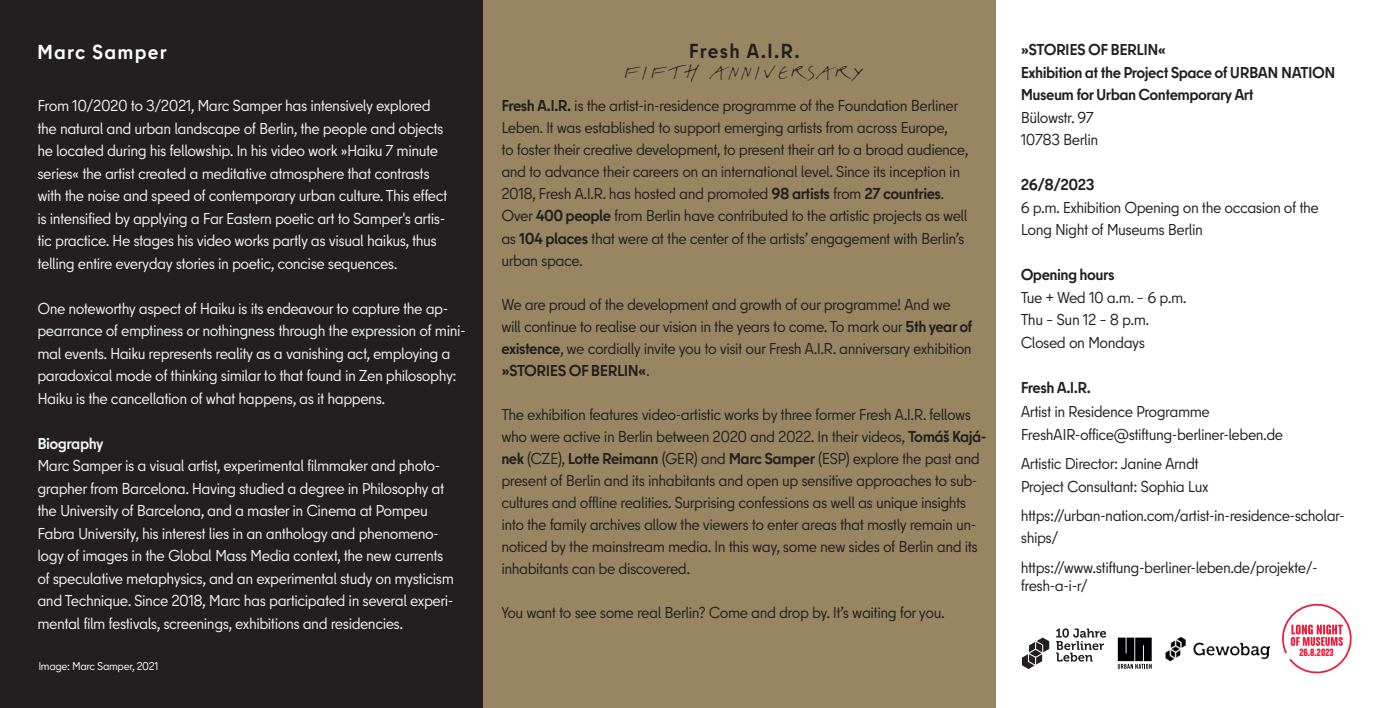
<style>
.page{position:relative;width:1378px;height:708px;background:#fff}
.page>*{position:absolute;margin:0;border:0;box-sizing:border-box;transform-origin:0 0}
.t1{font:700 20.25px "Berlin Type";letter-spacing:.055em;color:#231f20}
.t2{font:700 20.25px "Berlin Type";letter-spacing:.06em;color:#fff}
.t3{font:18px "Belle LT Pro";letter-spacing:.06em;color:#231f20}
.t4{font:15.75px/22.1px "Berlin Type";letter-spacing:-.03em;color:#231f20}
.t5{font:15.75px/22.5px "Berlin Type";letter-spacing:-.03em;color:#f2f3f4}
.t6{font:700 15.75px/22.5px "Berlin Type";letter-spacing:-.03em;color:#231f20}
.t7{font:700 15.75px "Berlin Type";letter-spacing:-.03em;color:#f2f3f4}
.t8{font:11.25px "Berlin Type";letter-spacing:-.03em;color:#fff}
.t9{font:11.25px "Chalet Comprime Hong Kong Sixty";letter-spacing:.005em;color:#ed1a3a}
.s1{font-weight:700}
</style>
<div class="page">
<div style="left:0;top:0;width:483px;height:708px;background:#231f20"></div>
<div style="left:483px;top:0;width:513px;height:708px;background:#988662"></div>
<svg style="left:1282px;top:603px;width:70px;height:71px"></svg>
<svg style="left:1118px;top:638px;width:33px;height:31px"></svg>
<img style="left:1165px;top:637px;width:104px;height:24px">
<svg style="left:1056px;top:628px;width:50px;height:34px"></svg>
<svg style="left:1022px;top:637px;width:27px;height:32px"></svg>
<p class="t2" style="left:37px;top:39px;width:131px">Marc Samper</p>
<p class="t1" style="left:689px;top:38px;width:112px">Fresh A.I.R.</p>
<p class="t6" style="left:1021px;top:38px;width:316px">»STORIES OF BERLIN«<br>Exhibition at the Project Space of URBAN NATION<br>Museum for Urban Contemporary Art</p>
<p class="t4" style="left:1021px;top:106px;width:79px">Bülowstr. 97<br>10783 Berlin</p>
<p class="t6" style="left:1021px;top:173px;width:75px">26/8/2023</p>
<p class="t4" style="left:1021px;top:196px;width:299px">6 p.m. Exhibition Opening on the occasion of the<br>Long Night of Museums Berlin</p>
<p class="t6" style="left:1021px;top:263px;width:95px">Opening hours</p>
<p class="t4" style="left:1021px;top:286px;width:167px">Tue + Wed 10 a.m. – 6 p.m.<br>Thu – Sun 12 – 8 p.m.<br>Closed on Mondays</p>
<p class="t6" style="left:1021px;top:376px;width:71px">Fresh A.I.R.</p>
<p class="t4" style="left:1021px;top:401px;width:264px">Artist in Residence Programme<br>FreshAIR-office@stiftung-berliner-leben.de</p>
<p class="t4" style="left:1021px;top:453px;width:189px">Artistic Director: Janine Arndt<br>Project Consultant: Sophia Lux</p>
<p class="t4" style="left:1021px;top:504px;width:325px">https://urban-nation.com/artist-in-residence-scholar&shy;ships/</p>
<p class="t4" style="left:1021px;top:558px;width:298px;line-height:18px">https://www.stiftung-berliner-leben.de/projekte/- fresh-a-i-r/</p>
<p class="t3" style="left:624px;top:61px;width:242px">FIFTH ANNIVERSARY</p>
<p class="t4" style="left:501px;top:95px;width:469px"><span class="s1">Fresh A.I.R.</span> is the artist-in-residence programme of the Foundation Berliner Leben. It was established to support emerging artists from across Europe,<br>to foster their creative development, to present their art to a broad audience, and to advance their careers on an international level. Since its inception in 2018, Fresh A.I.R. has hosted and promoted <span class="s1">98 artists</span> from <span class="s1">27 countries</span>.<br>Over <span class="s1">400 people</span> from Berlin have contributed to the artistic projects as well as <span class="s1">104 places</span> that were at the center of the artists’ engagement with Berlin’s urban space.</p>
<p class="t4" style="left:501px;top:293px;width:473px">We are proud of the development and growth of our programme! And we will continue to realise our vision in the years to come. To mark our <span class="s1">5th year of existence</span>, we cordially invite you to visit our Fresh A.I.R. anniversary exhibition <span class="s1">»STORIES OF BERLIN«</span>.</p>
<p class="t4" style="left:501px;top:403px;width:487px">The exhibition features video-artistic works by three former Fresh A.I.R. fellows who were active in Berlin between 2020 and 2022. In their videos, <span class="s1">Tomáš Kajá&shy;nek</span> (CZE), <span class="s1">Lotte Reimann</span> (GER) and <span class="s1">Marc Samper</span> (ESP) explore the past and present of Berlin and its inhabitants and open up sensitive approaches to sub&shy;cultures and offline realities. Surprising confessions as well as unique insights into the family archives allow the viewers to enter areas that mostly remain un&shy;noticed by the mainstream media. In this way, some new sides of Berlin and its inhabitants can be discovered.</p>
<p class="t4" style="left:501px;top:602px;width:445px">You want to see some real Berlin? Come and drop by. It’s waiting for you.</p>
<p class="t5" style="left:37px;top:94px;width:411px">From 10/2020 to 3/2021, Marc Samper has intensively explored the natural and urban landscape of Berlin, the people and objects he located during his fellowship. In his video work »Haiku 7 minute series« the artist created a meditative atmosphere that contrasts with the noise and speed of contemporary urban culture. This effect is intensified by applying a Far Eastern poetic art to Samper's artis&shy;tic practice. He stages his video works partly as visual haikus, thus telling entire everyday stories in poetic, concise sequences.</p>
<p class="t5" style="left:37px;top:297px;width:430px">One noteworthy aspect of Haiku is its endeavour to capture the ap&shy;pearrance of emptiness or nothingness through the expression of mini&shy;mal events. Haiku represents reality as a vanishing act, employing a paradoxical mode of thinking similar to that found in Zen philosophy:<br>Haiku is the cancellation of what happens, as it happens.</p>
<p class="t7" style="left:37px;top:433px;width:68px">Biography</p>
<p class="t5" style="left:37px;top:454px;width:418px">Marc Samper is a visual artist, experimental filmmaker and photo&shy;grapher from Barcelona. Having studied a degree in Philosophy at the University of Barcelona, and a master in Cinema at Pompeu Fabra University, his interest lies in an anthology and phenomeno&shy;logy of images in the Global Mass Media context, the new currents of speculative metaphysics, and an experimental study on mysticism and Technique. Since 2018, Marc has participated in several experi&shy;mental film festivals, screenings, exhibitions and residencies.</p>
<p class="t8" style="left:38px;top:659px;width:122px">Image: Marc Samper, 2021</p>
<p class="t9" style="left:1299px;top:646px;width:36px">26.8.2023</p>
</div>
